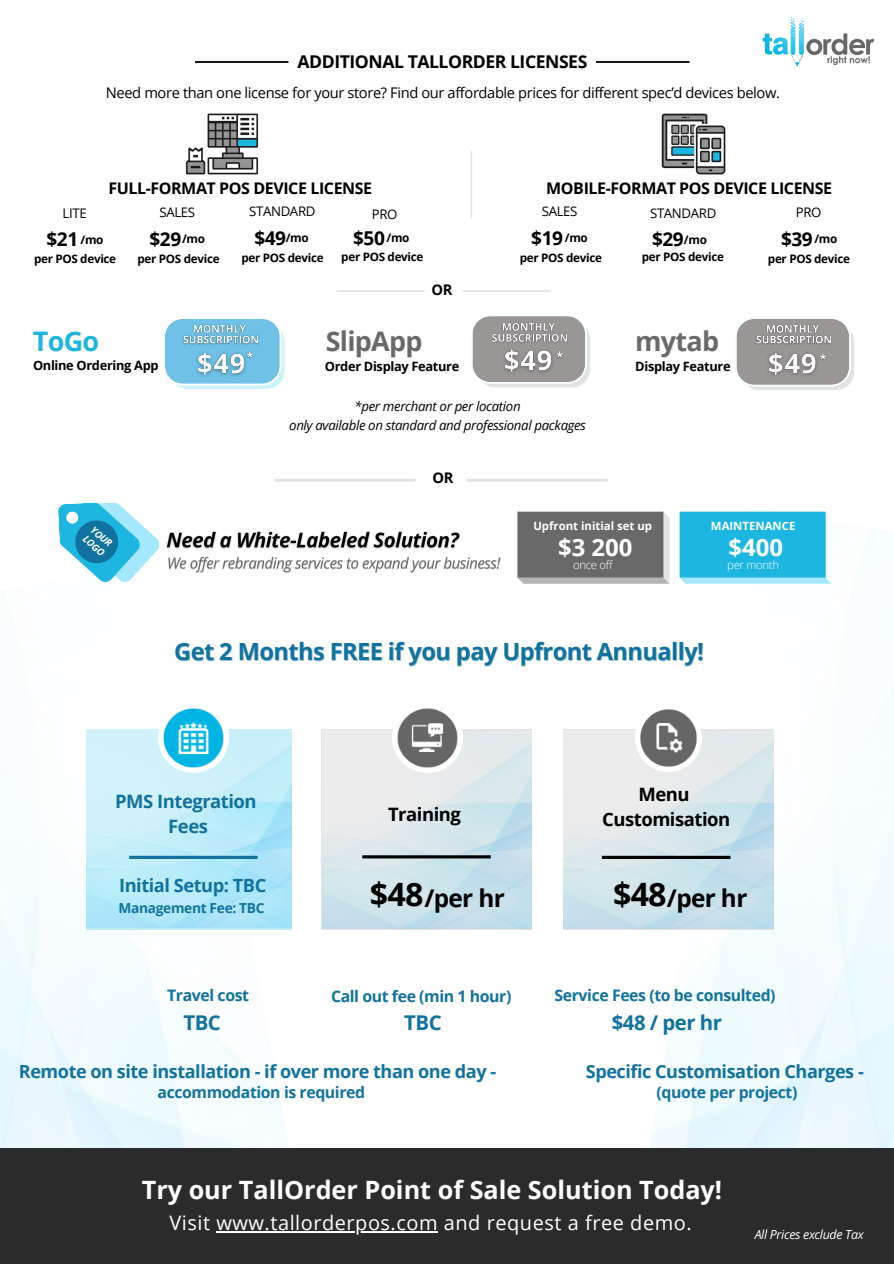
<style>
.page{position:relative;width:894px;height:1264px;background:#fff}
.page>*{position:absolute;margin:0;border:0;box-sizing:border-box;transform-origin:0 0}
.t1{font:700 32.25px "Open Sans";color:#000}
.t2{font:700 27px "Open Sans";letter-spacing:-.025em;color:#696969}
.t3{font:700 27px "Open Sans";color:#1db6e0}
.t4{font:700 25.2px "Open Sans";color:#fff}
.t5{font:700 24.3px "Open Sans";letter-spacing:-.025em;color:#000}
.t6{font:700 23.85px "Open Sans";color:#fff}
.t7{font:700 23.7px "Open Sans";letter-spacing:-.025em;color:#11729f}
.t8{font:700 20.4px "Open Sans";letter-spacing:-.025em;color:#11729f}
.t9{font:19.95px "Open Sans";letter-spacing:.025em;color:#fff}
.t10{font:700 19.05px "Open Sans";letter-spacing:-.025em;color:#000}
.t11{font:700 18.45px "Open Sans";letter-spacing:-.025em;color:#000}
.t12{font:700 18.45px "Open Sans";letter-spacing:-.025em;color:#11729f}
.t13{font:700 18.3px "Open Sans";letter-spacing:-.025em;color:#11729f}
.t14{font:700 18.15px "Open Sans";letter-spacing:-.025em;color:#11729f}
.t15{font:700 17.55px "Open Sans";letter-spacing:-.025em;color:#000}
.t16{font:700 16.05px "Open Sans";letter-spacing:-.025em;color:#000}
.t17{font:700 15.9px "Open Sans";letter-spacing:-.025em;color:#11729f}
.t18{font:14.7px "Open Sans";letter-spacing:-.025em;color:#000}
.t19{font:700 14.7px "Open Sans";color:#000}
.t20{font:700 13.8px "Open Sans";letter-spacing:-.025em;color:#11729f}
.t21{font:italic 13.2px "Open Sans";letter-spacing:-.025em;color:#000}
.t22{font:13.2px "Open Sans";letter-spacing:-.025em;color:#000}
.t23{font:700 12.9px "Open Sans";letter-spacing:-.025em;color:#000}
.t24{font:italic 12.45px "Open Sans";letter-spacing:-.025em;color:#fff}
.t25{font:700 11.7px "Open Sans";letter-spacing:-.025em;color:#000}
.t26{font:700 11.4px "Open Sans";color:#fff}
.t27{font:300 11.4px "Open Sans";letter-spacing:-.025em;color:#fff}
.t28{font:italic 700 9.75px "Open Sans";color:#fff}
</style>
<div class="page">
<svg style="left:596px;top:61px;width:93px;height:2px"></svg>
<svg style="left:195px;top:61px;width:93px;height:2px"></svg>
<img style="left:186px;top:114px;width:72px;height:60px">
<img style="left:661px;top:114px;width:65px;height:60px">
<svg style="left:471px;top:151px;width:1px;height:67px"></svg>
<svg style="left:337px;top:290px;width:87px;height:2px"></svg>
<svg style="left:462px;top:290px;width:88px;height:2px"></svg>
<svg style="left:467px;top:479px;width:140px;height:2px"></svg>
<svg style="left:274px;top:479px;width:141px;height:2px"></svg>
<svg style="left:165px;top:319px;width:120px;height:70px"></svg>
<svg style="left:472px;top:316px;width:118px;height:71px"></svg>
<div style="left:0;top:1148px;width:893px;height:115px;background:#2b2b2b"></div>
<svg style="left:58px;top:502px;width:102px;height:80px"></svg>
<svg style="left:517px;top:511px;width:152px;height:72px;background:#747474"></svg>
<svg style="left:679px;top:511px;width:152px;height:72px;background:#31bce3"></svg>
<div style="left:321px;top:729px;width:211px;height:201px;background:#bfdbeb"></div>
<img style="left:86px;top:729px;width:205px;height:198px">
<img style="left:158px;top:708px;width:70px;height:65px">
<img style="left:322px;top:730px;width:209px;height:198px">
<img style="left:392px;top:708px;width:70px;height:65px">
<img style="left:635px;top:709px;width:66px;height:62px">
<svg style="left:129px;top:855px;width:128px;height:4px"></svg>
<svg style="left:601px;top:855px;width:129px;height:4px"></svg>
<svg style="left:362px;top:855px;width:128px;height:3px"></svg>
<img style="left:762px;top:16px;width:113px;height:51px">
<hr style="left:216px;top:1231px;width:222px;height:1px;background:#fff">
<img style="left:168px;top:557px;width:333px;height:17px">
<img style="left:181px;top:319px;width:81px;height:31px">
<img style="left:190px;top:338px;width:63px;height:51px">
<img style="left:489px;top:317px;width:81px;height:31px">
<img style="left:497px;top:336px;width:63px;height:51px">
<img style="left:166px;top:531px;width:297px;height:28px">
<img style="left:242px;top:343px;width:15px;height:27px">
<svg style="left:736px;top:319px;width:118px;height:71px"></svg>
<img style="left:753px;top:319px;width:81px;height:31px">
<img style="left:761px;top:338px;width:62px;height:52px">
<img style="left:552px;top:343px;width:15px;height:26px">
<img style="left:814px;top:345px;width:15px;height:26px">
<p class="t15" style="left:297px;top:50px;width:291px">ADDITIONAL TALLORDER LICENSES</p>
<p class="t18" style="left:106px;top:83px;width:675px">Need more than one license for your store? Find our affordable prices for different spec’d devices below.</p>
<p class="t16" style="left:108px;top:177px;width:265px">FULL-FORMAT POS DEVICE LICENSE</p>
<p class="t16" style="left:546px;top:177px;width:287px">MOBILE-FORMAT POS DEVICE LICENSE</p>
<p class="t22" style="left:249px;top:202px;width:68px">STANDARD</p>
<p class="t10" style="left:254px;top:224px;width:33px">$49</p>
<p class="t22" style="left:159px;top:203px;width:37px">SALES</p>
<p class="t10" style="left:149px;top:225px;width:33px">$29</p>
<p class="t25" style="left:137px;top:250px;width:84px">per POS device</p>
<p class="t25" style="left:241px;top:250px;width:84px">per POS device</p>
<p class="t25" style="left:341px;top:249px;width:84px">per POS device</p>
<p class="t22" style="left:63px;top:204px;width:26px">LITE</p>
<p class="t10" style="left:47px;top:226px;width:33px">$21</p>
<p class="t25" style="left:34px;top:250px;width:84px">per POS device</p>
<p class="t22" style="left:371px;top:204px;width:27px">PRO</p>
<p class="t10" style="left:353px;top:224px;width:33px">$50</p>
<p class="t25" style="left:80px;top:231px;width:25px">/mo</p>
<p class="t25" style="left:182px;top:230px;width:25px">/mo</p>
<p class="t25" style="left:286px;top:229px;width:25px">/mo</p>
<p class="t25" style="left:386px;top:229px;width:25px">/mo</p>
<p class="t22" style="left:541px;top:202px;width:37px">SALES</p>
<p class="t10" style="left:531px;top:225px;width:33px">$19</p>
<p class="t25" style="left:519px;top:250px;width:84px">per POS device</p>
<p class="t22" style="left:795px;top:203px;width:27px">PRO</p>
<p class="t10" style="left:780px;top:225px;width:33px">$39</p>
<p class="t22" style="left:650px;top:204px;width:68px">STANDARD</p>
<p class="t10" style="left:652px;top:226px;width:33px">$29</p>
<p class="t25" style="left:564px;top:229px;width:25px">/mo</p>
<p class="t25" style="left:683px;top:231px;width:25px">/mo</p>
<p class="t25" style="left:641px;top:249px;width:84px">per POS device</p>
<p class="t25" style="left:767px;top:250px;width:84px">per POS device</p>
<p class="t25" style="left:814px;top:230px;width:25px">/mo</p>
<p class="t19" style="left:431px;top:279px;width:22px">OR</p>
<p class="t3" style="left:33px;top:322px;width:68px">ToGo</p>
<p class="t23" style="left:33px;top:356px;width:127px">Online Ordering App</p>
<p class="t2" style="left:325px;top:322px;width:98px">SlipApp</p>
<p class="t23" style="left:325px;top:357px;width:136px">Order Display Feature</p>
<p class="t2" style="left:635px;top:322px;width:86px">mytab</p>
<p class="t23" style="left:635px;top:357px;width:97px">Display Feature</p>
<p class="t21" style="left:354px;top:397px;width:168px">*per merchant or per location</p>
<p class="t21" style="left:289px;top:415px;width:298px">only available on standard and professional packages</p>
<p class="t28" style="left:97px;top:523px;width:26px;rotate:40deg">YOUR</p>
<p class="t28" style="left:89px;top:532px;width:27px;rotate:40deg">LOGO</p>
<p class="t19" style="left:432px;top:467px;width:22px">OR</p>
<p class="t26" style="left:533px;top:517px;width:120px">Upfront initial set up</p>
<p class="t6" style="left:558px;top:530px;width:76px">$3 200</p>
<p class="t27" style="left:573px;top:557px;width:41px">once off</p>
<p class="t26" style="left:710px;top:517px;width:86px">MAINTENANCE</p>
<p class="t6" style="left:728px;top:530px;width:56px">$400</p>
<p class="t27" style="left:727px;top:557px;width:53px">per month</p>
<p class="t7" style="left:174px;top:635px;width:531px">Get 2 Months FREE if you pay Upfront Annually!</p>
<p class="t12" style="left:115px;top:787px;width:143px">PMS Integration</p>
<p class="t12" style="left:168px;top:813px;width:41px">Fees</p>
<p class="t13" style="left:119px;top:872px;width:149px">Initial Setup: TBC</p>
<p class="t20" style="left:118px;top:898px;width:148px">Management Fee: TBC</p>
<p class="t11" style="left:388px;top:801px;width:74px">Training</p>
<p class="t11" style="left:638px;top:780px;width:53px">Menu</p>
<p class="t11" style="left:602px;top:806px;width:129px">Customisation</p>
<p class="t1" style="left:370px;top:871px;width:55px">$48</p>
<p class="t5" style="left:424px;top:880px;width:82px">/per hr</p>
<p class="t1" style="left:613px;top:871px;width:55px">$48</p>
<p class="t5" style="left:666px;top:880px;width:82px">/per hr</p>
<p class="t17" style="left:167px;top:984px;width:83px">Travel cost</p>
<p class="t8" style="left:183px;top:1007px;width:39px">TBC</p>
<p class="t17" style="left:331px;top:985px;width:182px">Call out fee (min 1 hour)</p>
<p class="t8" style="left:404px;top:1007px;width:39px">TBC</p>
<p class="t14" style="left:19px;top:1058px;width:478px">Remote on site installation - if over more than one day -</p>
<p class="t17" style="left:157px;top:1080px;width:209px">accommodation is required</p>
<p class="t17" style="left:554px;top:984px;width:222px">Service Fees (to be consulted)</p>
<p class="t8" style="left:611px;top:1007px;width:112px">$48 / per hr</p>
<p class="t14" style="left:585px;top:1058px;width:279px">Specific Customisation Charges -</p>
<p class="t17" style="left:656px;top:1080px;width:142px">(quote per project)</p>
<p class="t4" style="left:142px;top:1172px;width:581px">Try our TallOrder Point of Sale Solution Today!</p>
<p class="t9" style="left:169px;top:1208px;width:523px">Visit www.tallorderpos.com and request a free demo.</p>
<p class="t24" style="left:754px;top:1225px;width:111px">All Prices exclude Tax</p>
</div>
